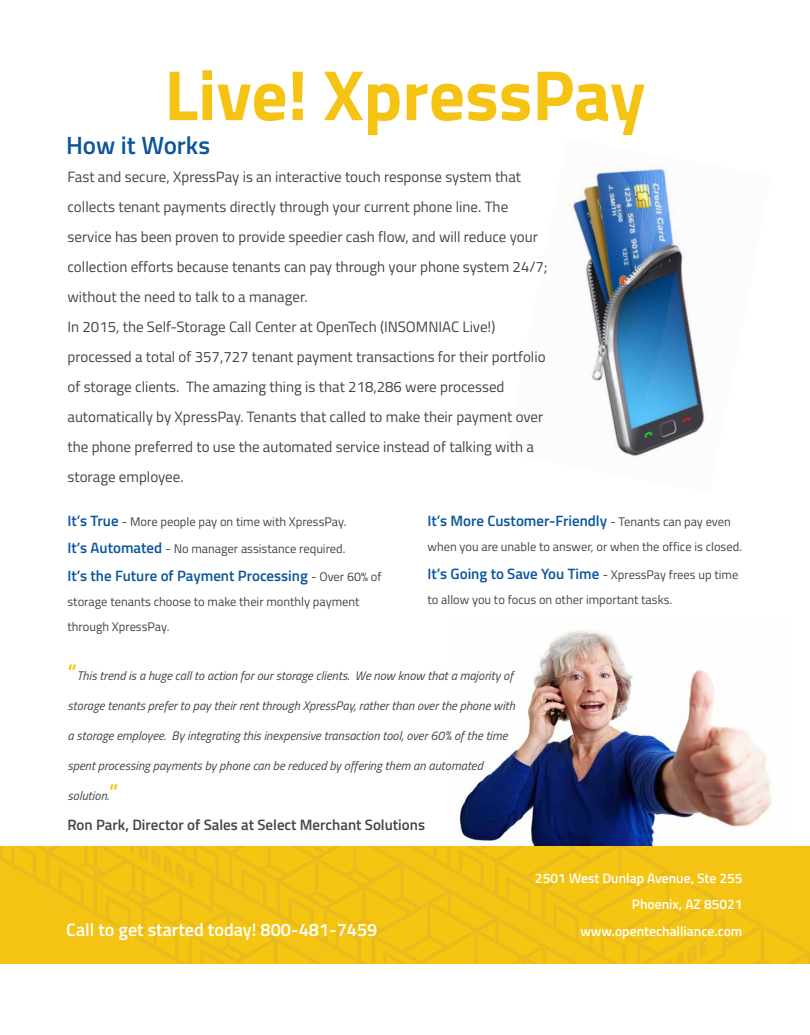
<style>
.page{position:relative;width:810px;height:1035px;background:#fff}
.page>*{position:absolute;margin:0;border:0;box-sizing:border-box;transform-origin:0 0}
.t1{font:700 71.25px "Titillium";color:#f5c313}
.t2{font:600 25px "Titillium";color:#0b559d}
.t3{font:600 18.12px "Titillium";color:#fff}
.t4{font:15px/30px "Titillium";color:#434444}
.t5{font:600 15px "Titillium";color:#0b559d}
.t6{font:600 15px "Titillium";color:#444545}
.t7{font:600 13.75px/26.5px "Titillium";color:#fff;text-align:right}
.t8{font:italic 12.5px "Titillium";color:#434444}
.t9{font:12.5px/27.5px "Titillium";color:#434444}
.s1{font-weight:600;font-size:15px;color:#0b559d}
.s2{font-weight:400;font-size:12.5px;color:#434444}
.s3{font-weight:600;font-style:normal;font-size:22.5px;color:#f5c317}
</style>
<div class="page">
<img style="left:570px;top:164px;width:135px;height:292px">
<img style="left:450px;top:630px;width:338px;height:217px">
<img style="left:0;top:847px;width:810px;height:117px">
<p class="t1" style="left:164px;top:41px;width:483px">Live! XpressPay</p>
<p class="t2" style="left:66px;top:127px;width:145px">How it Works</p>
<p class="t4" style="left:68px;top:161px;width:482px">Fast and secure, XpressPay is an interactive touch response system that collects tenant payments directly through your current phone line. The service has been proven to provide speedier cash flow, and will reduce your collection efforts because tenants can pay through your phone system 24/7; without the need to talk to a manager.<br>In 2015, the Self-Storage Call Center at OpenTech (INSOMNIAC Live!) processed a total of 357,727 tenant payment transactions for their portfolio of storage clients. The amazing thing is that 218,286 were processed automatically by XpressPay. Tenants that called to make their payment over the phone preferred to use the automated service instead of talking with a storage employee.</p>
<p class="t9" style="left:68px;top:507px;width:280px"><span class="s1">It’s True</span> - More people pay on time with XpressPay.<br><span class="s1">It’s Automated</span> - No manager assistance required.</p>
<p class="t5" style="left:68px;top:564px;width:315px">It’s the Future of Payment Processing <span class="s2">- Over 60% of</span></p>
<p class="t9" style="left:67px;top:588px;width:294px;line-height:25px">storage tenants choose to make their monthly payment through XpressPay.</p>
<p class="t5" style="left:428px;top:509px;width:305px">It’s More Customer-Friendly <span class="s2">- Tenants can pay even</span></p>
<p class="t9" style="left:427px;top:532px;width:316px">when you are unable to answer, or when the office is closed.</p>
<p class="t5" style="left:428px;top:562px;width:312px">It’s Going to Save You Time <span class="s2">- XpressPay frees up time</span></p>
<p class="t9" style="left:427px;top:585px;width:246px">to allow you to focus on other important tasks.</p>
<p class="t8" style="left:68px;top:666px;width:447px"><span class="s3">“</span>This trend is a huge call to action for our storage clients. We now know that a majority of</p>
<p class="t8" style="left:68px;top:696px;width:449px">storage tenants prefer to pay their rent through XpressPay, rather than over the phone with</p>
<p class="t8" style="left:68px;top:726px;width:442px">a storage employee. By integrating this inexpensive transaction tool, over 60% of the time</p>
<p class="t8" style="left:68px;top:756px;width:417px">spent processing payments by phone can be reduced by offering them an automated</p>
<p class="t8" style="left:68px;top:786px;width:52px">solution.<span class="s3">”</span></p>
<p class="t6" style="left:68px;top:813px;width:359px">Ron Park, Director of Sales at Select Merchant Solutions</p>
<p class="t3" style="left:66px;top:916px;width:313px">Call to get started today! 800-481-7459</p>
<p class="t7" style="left:535px;top:864px;width:209px">2501 West Dunlap Avenue, Ste 255<br>Phoenix, AZ 85021 www.opentechalliance.com</p>
</div>
